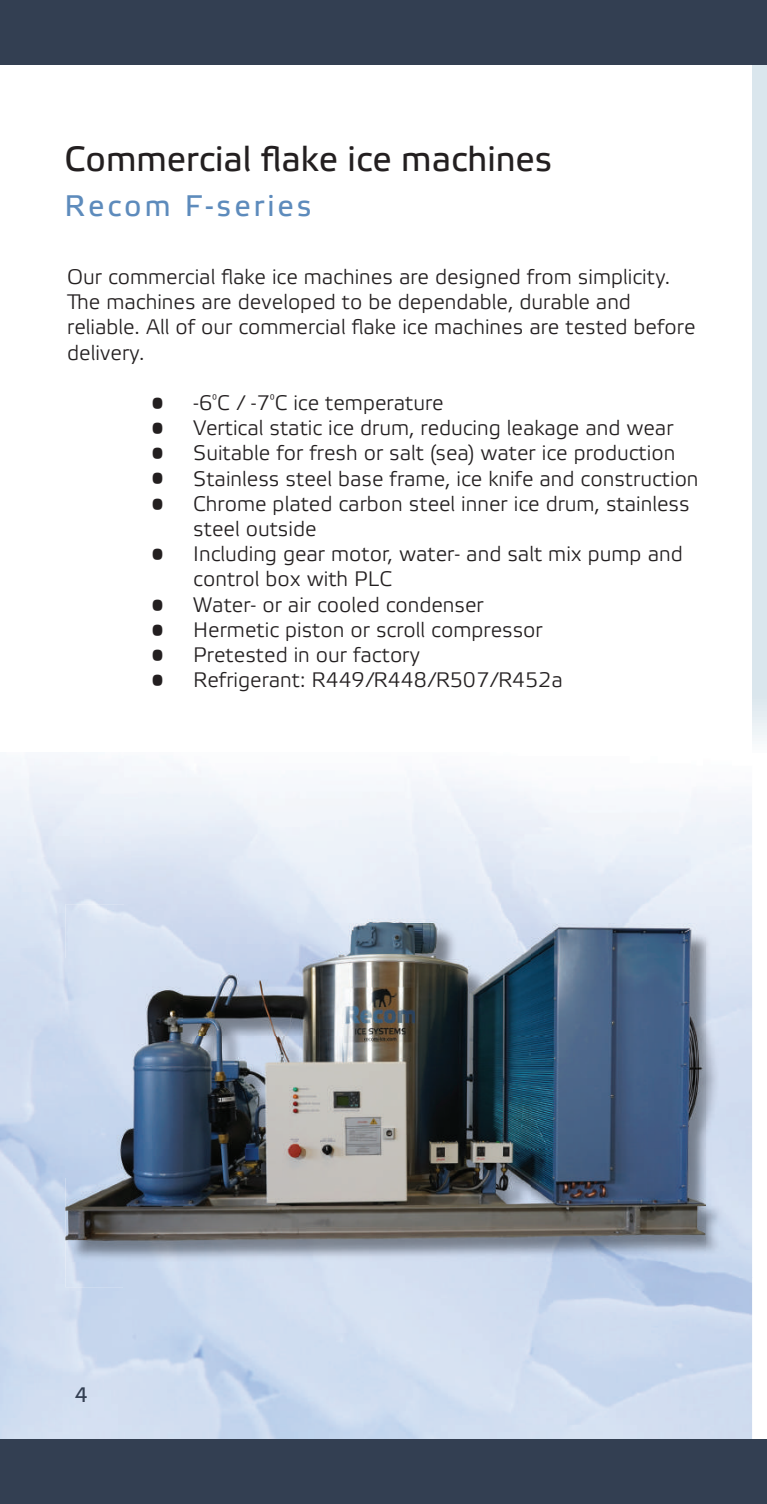
<style>
.page{position:relative;width:767px;height:1504px;background:#fff}
.page>*{position:absolute;margin:0;border:0;box-sizing:border-box;transform-origin:0 0}
.t1{font:35px "Etelka Text Pro";color:#231f20}
.t2{font:29.75px "Etelka Text Pro";letter-spacing:.1em;color:#5d8bbc}
.t3{font:21px/25.2px "Etelka Light Pro";color:#231f20}
.t4{font:21px "Etelka Text Pro";color:#333f52}
</style>
<div class="page">
<div style="left:752px;top:0;width:14px;height:752px;background:#dae6ed"></div>
<div style="left:0;top:0;width:766px;height:64px;background:#333f52"></div>
<div style="left:0;top:1439px;width:766px;height:64px;background:#333f52"></div>
<img style="left:68px;top:923px;width:657px;height:338px">
<img style="left:65px;top:904px;width:233px;height:54px">
<img style="left:298px;top:904px;width:407px;height:19px">
<img style="left:65px;top:1177px;width:58px;height:109px">
<h1 class="t1" style="left:64px;top:140px;width:489px">Commercial flake ice machines</h1>
<h2 class="t2" style="left:64px;top:190px;width:248px">Recom F-series</h2>
<p class="t3" style="left:67px;top:265px;width:629px">Our commercial flake ice machines are designed from simplicity.<br>The machines are developed to be dependable, durable and reliable. All of our commercial flake ice machines are tested before delivery.</p>
<p class="t3" style="left:193px;top:391px;width:506px">-6<sup>°</sup>C / -7<sup>°</sup>C ice temperature<br>Vertical static ice drum, reducing leakage and wear Suitable for fresh or salt (sea) water ice production Stainless steel base frame, ice knife and construction Chrome plated carbon steel inner ice drum, stainless steel outside<br>Including gear motor, water- and salt mix pump and control box with PLC<br>Water- or air cooled condenser<br>Hermetic piston or scroll compressor<br>Pretested in our factory<br>Refrigerant: R449/R448/R507/R452a</p>
<p class="t3" style="left:151px;top:391px;width:14px;text-align:justify">• • • • •</p>
<p class="t3" style="left:151px;top:542px;width:14px">•</p>
<p class="t3" style="left:151px;top:593px;width:14px;text-align:justify">• • • •</p>
<p class="t4" style="left:75px;top:1383px;width:14px">4</p>
</div>
